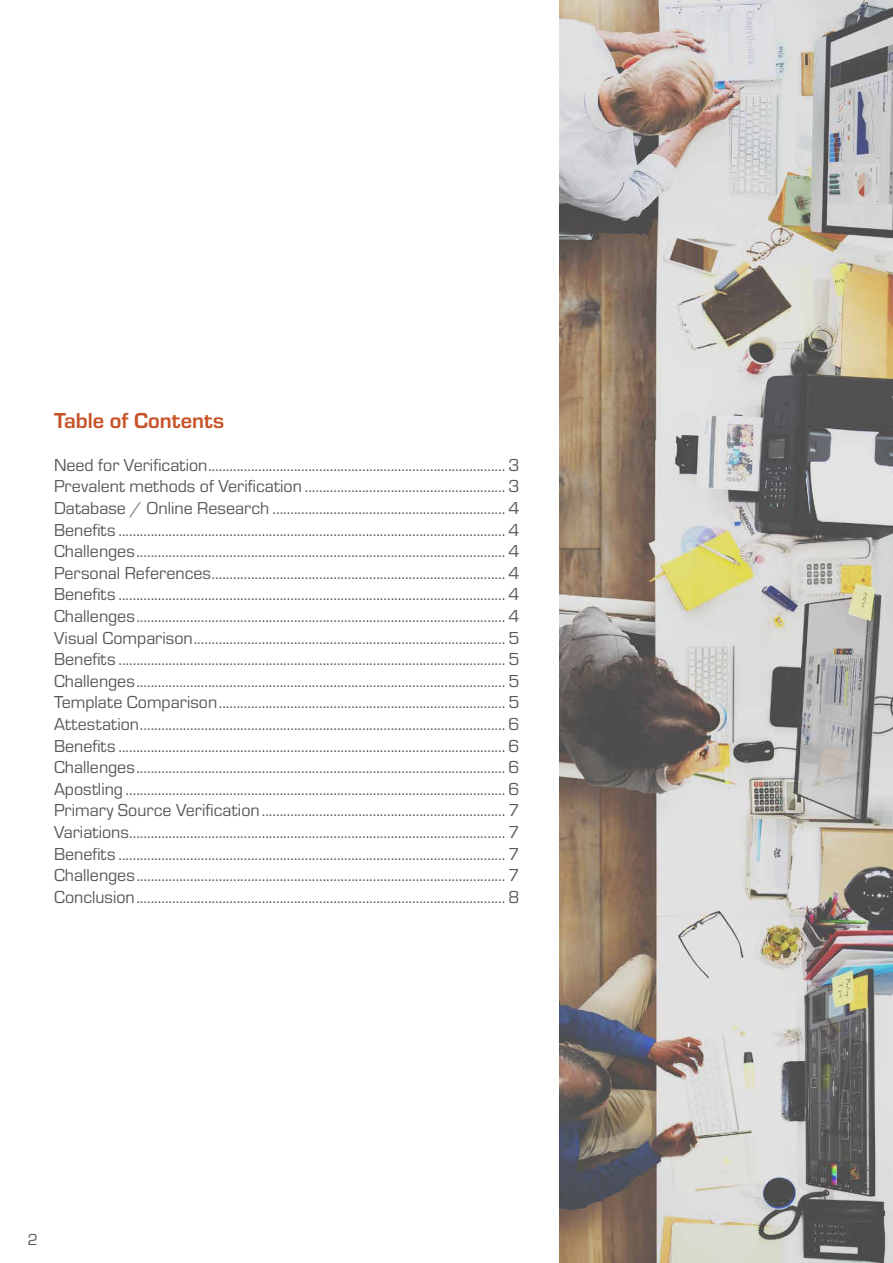
<style>
.page{position:relative;width:893px;height:1263px;background:#fff}
.page>*{position:absolute;margin:0;border:0;box-sizing:border-box;transform-origin:0 0}
.t1{font:700 22.5px "Eurostile";color:#c75328}
.t2{font:18px/21.6px "Eurostile";color:#58595b;text-align:justify}
.t3{font:16.5px "Eurostile";color:#58595b}
</style>
<div class="page">
<img style="left:559px;top:0;width:334px;height:1263px">
<p class="t1" style="left:54px;top:404px;width:172px">Table of Contents</p>
<p class="t2" style="left:54px;top:453px;width:467px">Need for Verification................................................................................... 3<br>Prevalent methods of Verification ........................................................ 3<br>Database / Online Research ................................................................. 4<br>Benefits ............................................................................................................ 4<br>Challenges....................................................................................................... 4<br>Personal References.................................................................................. 4<br>Benefits ............................................................................................................ 4<br>Challenges....................................................................................................... 4<br>Visual Comparison....................................................................................... 5<br>Benefits ............................................................................................................ 5<br>Challenges....................................................................................................... 5<br>Template Comparison................................................................................ 5<br>Attestation...................................................................................................... 6<br>Benefits ............................................................................................................ 6<br>Challenges....................................................................................................... 6<br>Apostling .......................................................................................................... 6<br>Primary Source Verification.................................................................... 7<br>Variations......................................................................................................... 7<br>Benefits ............................................................................................................ 7<br>Challenges....................................................................................................... 7<br>Conclusion....................................................................................................... 8</p>
<p class="t3" style="left:28px;top:1231px;width:12px">2</p>
</div>
